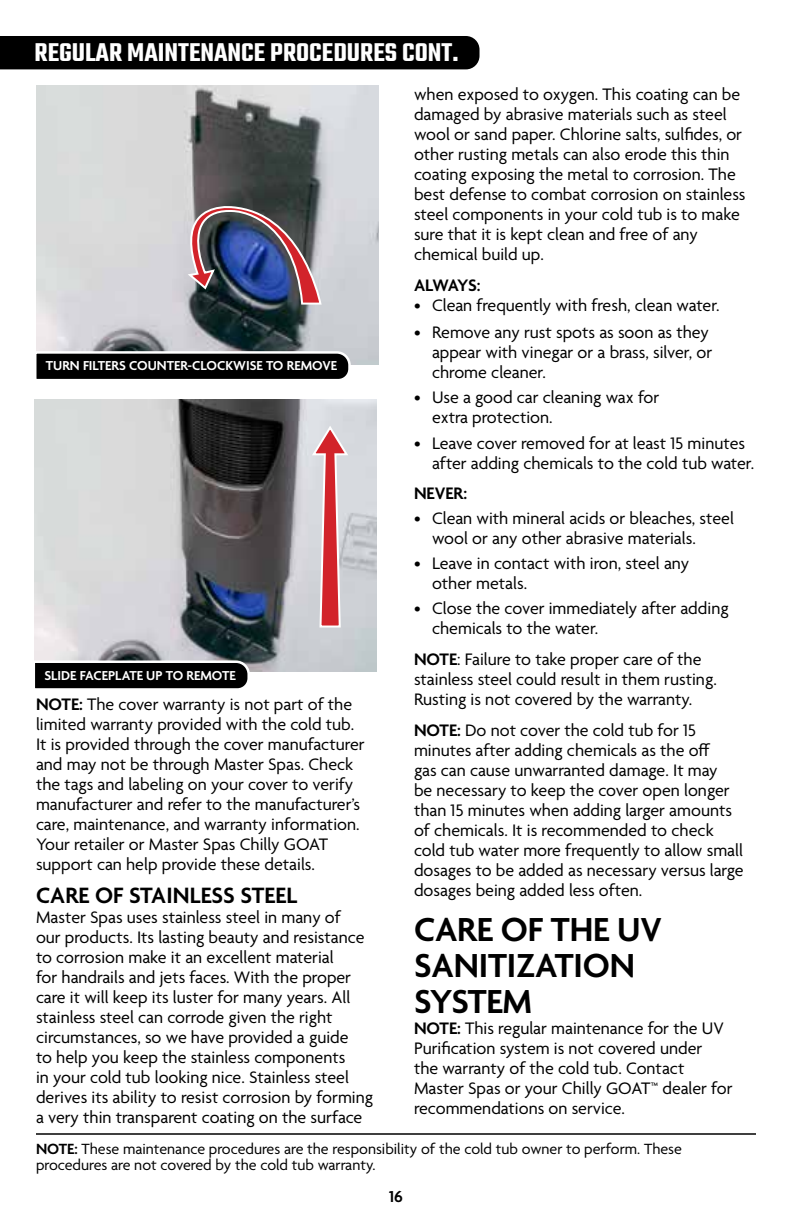
<style>
.page{position:relative;width:792px;height:1224px;background:#fff}
.page>*{position:absolute;margin:0;border:0;box-sizing:border-box;transform-origin:0 0}
.t1{font:600 36px/36px "Agenda";letter-spacing:-.005em;color:#000}
.t2{font:600 28px "Teko";color:#fff}
.t3{font:600 24px "Agenda";letter-spacing:.005em;color:#000}
.t4{font:18px/20px "Agenda";color:#000}
.t5{font:600 18px "Agenda";color:#000}
.t6{font:600 17px "Agenda";color:#000}
.t7{font:16px/16px "Agenda";color:#000}
.t8{font:600 14px "Agenda";color:#fff}
.s1{font-weight:600}
</style>
<div class="page">
<div style="left:0;top:36px;width:480px;height:33px;background:#000"></div>
<hr style="left:36px;top:1133px;width:720px;height:2px;background:#000">
<img style="left:34px;top:399px;width:342px;height:273px">
<svg style="left:34px;top:659px;width:217px;height:30px;background:#282829"></svg>
<img style="left:36px;top:86px;width:343px;height:278px">
<svg style="left:34px;top:205px;width:318px;height:424px;background:#9d9a9f"></svg>
<h2 class="t2" style="left:35px;top:36px;width:425px">REGULAR MAINTENANCE PROCEDURES CONT.</h2>
<p class="t4" style="left:414px;top:85px;width:333px">when exposed to oxygen. This coating can be damaged by abrasive materials such as steel wool or sand paper. Chlorine salts, sulfides, or other rusting metals can also erode this thin coating exposing the metal to corrosion. The best defense to combat corrosion on stainless steel components in your cold tub is to make sure that it is kept clean and free of any chemical build up.</p>
<p class="t5" style="left:414px;top:275px;width:68px">ALWAYS:</p>
<p class="t4" style="left:414px;top:296px;width:307px">• Clean frequently with fresh, clean water.</p>
<p class="t4" style="left:432px;top:323px;width:282px;text-indent:-18px">• Remove any rust spots as soon as they appear with vinegar or a brass, silver, or chrome cleaner.</p>
<p class="t4" style="left:432px;top:389px;width:229px;text-indent:-18px">• Use a good car cleaning wax for extra protection.</p>
<p class="t4" style="left:432px;top:434px;width:324px;text-indent:-18px">• Leave cover removed for at least 15 minutes after adding chemicals to the cold tub water.</p>
<p class="t5" style="left:414px;top:484px;width:55px">NEVER:</p>
<p class="t4" style="left:432px;top:510px;width:304px;text-indent:-18px">• Clean with mineral acids or bleaches, steel wool or any other abrasive materials.</p>
<p class="t4" style="left:432px;top:555px;width:259px;text-indent:-18px">• Leave in contact with iron, steel any other metals.</p>
<p class="t4" style="left:432px;top:600px;width:298px;text-indent:-18px">• Close the cover immediately after adding chemicals to the water.</p>
<p class="t4" style="left:414px;top:650px;width:304px"><span class="s1">NOTE</span>: Failure to take proper care of the stainless steel could result in them rusting.<br>Rusting is not covered by the warranty.</p>
<p class="t4" style="left:414px;top:721px;width:331px"><span class="s1">NOTE:</span> Do not cover the cold tub for 15 minutes after adding chemicals as the off<br>gas can cause unwarranted damage. It may<br>be necessary to keep the cover open longer than 15 minutes when adding larger amounts of chemicals. It is recommended to check cold tub water more frequently to allow small dosages to be added as necessary versus large dosages being added less often.</p>
<h1 class="t1" style="left:414px;top:914px;width:250px">CARE OF THE UV<br>SANITIZATION<br>SYSTEM</h1>
<p class="t4" style="left:414px;top:1020px;width:320px"><span class="s1">NOTE:</span> This regular maintenance for the UV Purification system is not covered under<br>the warranty of the cold tub. Contact Master Spas or your Chilly GOAT™ dealer for recommendations on service.</p>
<p class="t7" style="left:36px;top:1142px;width:647px"><span class="s1">NOTE:</span> These maintenance procedures are the responsibility of the cold tub owner to perform. These procedures are not covered by the cold tub warranty.</p>
<p class="t8" style="left:46px;top:358px;width:293px">TURN FILTERS COUNTER-CLOCKWISE TO REMOVE</p>
<p class="t8" style="left:44px;top:668px;width:193px">SLIDE FACEPLATE UP TO REMOTE</p>
<p class="t4" style="left:36px;top:695px;width:330px"><span class="s1">NOTE:</span> The cover warranty is not part of the limited warranty provided with the cold tub.<br>It is provided through the cover manufacturer and may not be through Master Spas. Check the tags and labeling on your cover to verify manufacturer and refer to the manufacturer’s care, maintenance, and warranty information.<br>Your retailer or Master Spas Chilly GOAT support can help provide these details.</p>
<h3 class="t3" style="left:36px;top:882px;width:263px">CARE OF STAINLESS STEEL</h3>
<p class="t4" style="left:36px;top:908px;width:339px">Master Spas uses stainless steel in many of<br>our products. Its lasting beauty and resistance to corrosion make it an excellent material<br>for handrails and jets faces. With the proper care it will keep its luster for many years. All stainless steel can corrode given the right circumstances, so we have provided a guide<br>to help you keep the stainless components<br>in your cold tub looking nice. Stainless steel derives its ability to resist corrosion by forming a very thin transparent coating on the surface</p>
<p class="t6" style="left:389px;top:1188px;width:15px">16</p>
</div>
